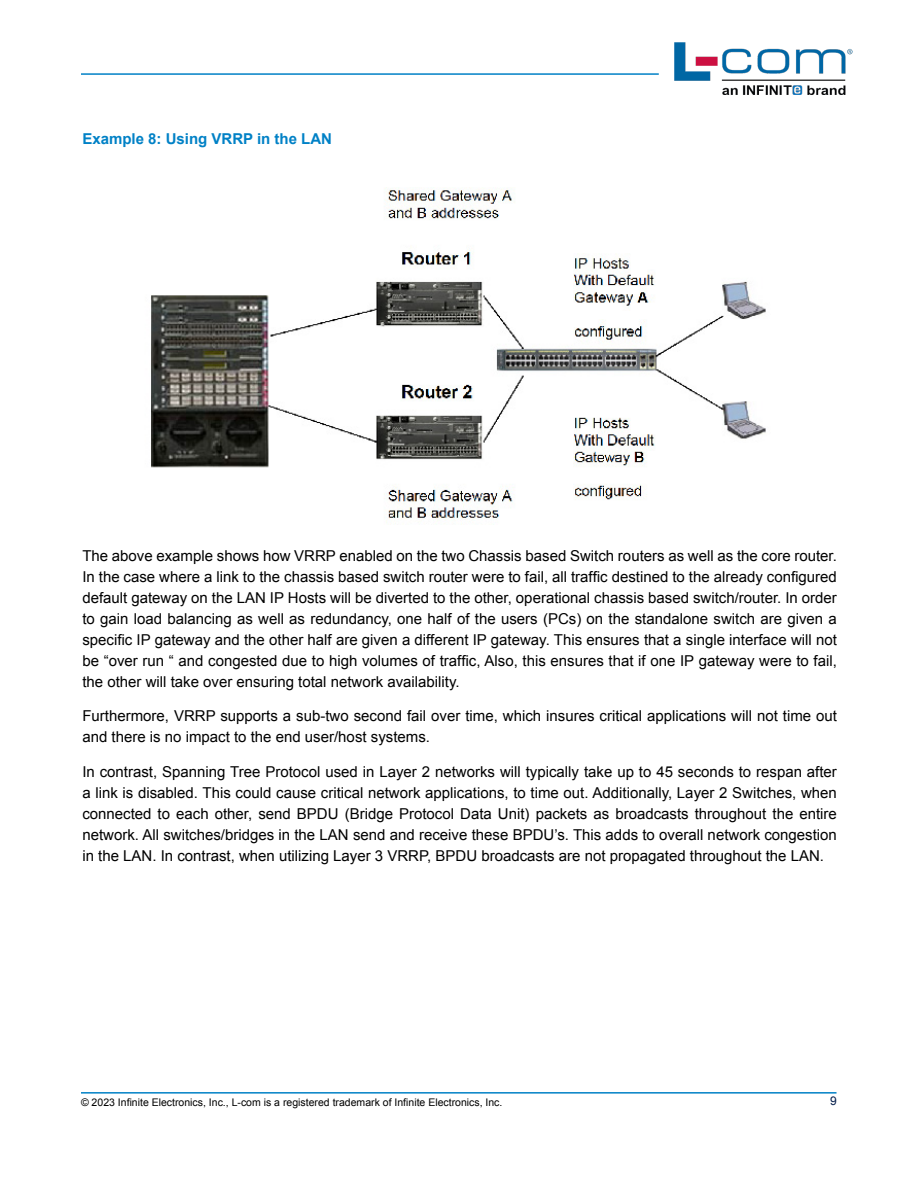
<style>
.page{position:relative;width:918px;height:1188px;background:#fff}
.page>*{position:absolute;margin:0;border:0;box-sizing:border-box;transform-origin:0 0}
.t1{font:15px/21px "Arial";color:#000;text-align:justify}
.t2{font:700 15px "Arial";color:#0081c6}
.t3{font:12px "Arial";color:#001b49}
.t4{font:10.5px "Arial";color:#000}
</style>
<div class="page">
<hr style="left:81px;top:1092px;width:756px;height:2px;background:#0081c6">
<hr style="left:81px;top:73px;width:578px;height:2px;background:#0081c6">
<img style="left:674px;top:42px;width:179px;height:53px">
<img style="left:151px;top:187px;width:615px;height:338px">
<p class="t2" style="left:82px;top:129px;width:251px">Example 8: Using VRRP in the LAN</p>
<p class="t1" style="left:82px;top:545px;width:756px">The above example shows how VRRP enabled on the two Chassis based Switch routers as well as the core router.<br>In the case where a link to the chassis based switch router were to fail, all traffic destined to the already configured default gateway on the LAN IP Hosts will be diverted to the other, operational chassis based switch/router. In order to gain load balancing as well as redundancy, one half of the users (PCs) on the standalone switch are given a specific IP gateway and the other half are given a different IP gateway. This ensures that a single interface will not be “over run “ and congested due to high volumes of traffic, Also, this ensures that if one IP gateway were to fail, the other will take over ensuring total network availability.</p>
<p class="t1" style="left:82px;top:706px;width:756px">Furthermore, VRRP supports a sub-two second fail over time, which insures critical applications will not time out and there is no impact to the end user/host systems.</p>
<p class="t1" style="left:82px;top:761px;width:756px">In contrast, Spanning Tree Protocol used in Layer 2 networks will typically take up to 45 seconds to respan after a link is disabled. This could cause critical network applications, to time out. Additionally, Layer 2 Switches, when connected to each other, send BPDU (Bridge Protocol Data Unit) packets as broadcasts throughout the entire network. All switches/bridges in the LAN send and receive these BPDU’s. This adds to overall network congestion in the LAN. In contrast, when utilizing Layer 3 VRRP, BPDU broadcasts are not propagated throughout the LAN.</p>
<p class="t4" style="left:81px;top:1095px;width:423px">© 2023 Infinite Electronics, Inc., L-com is a registered trademark of Infinite Electronics, Inc.</p>
<p class="t3" style="left:830px;top:1093px;width:8px">9</p>
</div>
